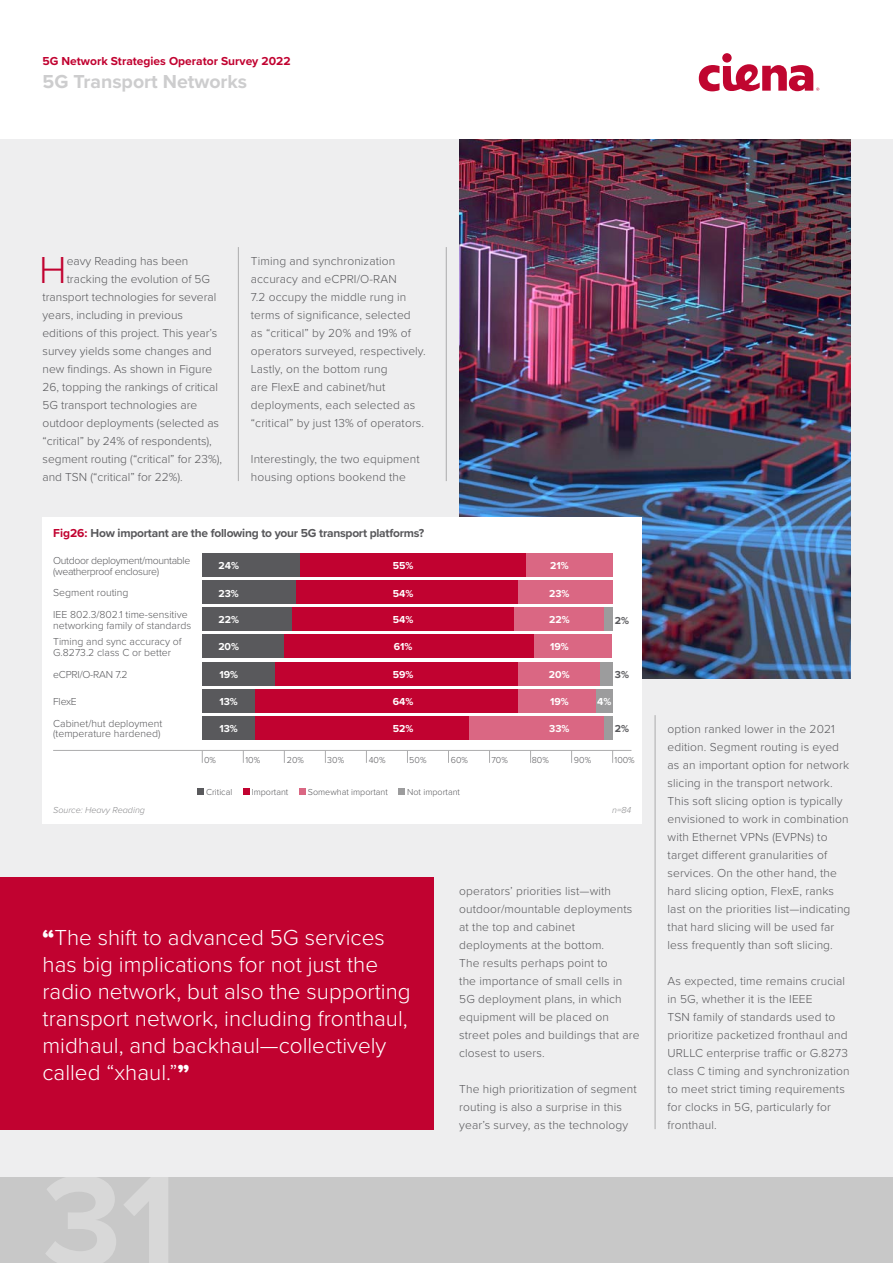
<style>
.page{position:relative;width:893px;height:1263px;background:#fff}
.page>*{position:absolute;margin:0;border:0;box-sizing:border-box;transform-origin:0 0}
.t1{font:300 39px "Proxima Nova";color:#c10230}
.t2{font:300 22.5px/27px "Proxima Nova";color:#fff}
.t3{font:700 19.5px "Proxima Nova";color:#cdcdce}
.t4{font:300 12px/18px "Proxima Nova";letter-spacing:.01em;color:#59595c}
.t5{font:700 12px "Proxima Nova";letter-spacing:-.02em;color:#59595c}
.t6{font:700 12px "Proxima Nova";color:#c10230}
.t7{font:300 10.5px/10.5px "Proxima Nova";color:#59595c}
.t8{font:700 10.5px "Proxima Nova";color:#fff}
.t9{font:300 10.5px/10.5px "Proxima Nova";letter-spacing:-.03em;color:#59595c}
.t10{font:300 10.5px "Proxima Nova";letter-spacing:-.02em;color:#59595c}
.t11{font:700 10.5px "Proxima Nova";color:#59595c}
.t12{font:300 9px "Proxima Nova";color:#59595c}
.t13{font:italic 300 9px "Proxima Nova";color:#8b8b8d}
.s1{color:#c10230}
.s2{font-weight:900}
</style>
<div class="page">
<div style="left:0;top:139px;width:893px;height:1124px;background:#eeeeef"></div>
<img style="left:459px;top:139px;width:391px;height:539px">
<div style="left:43px;top:517px;width:599px;height:306px;background:#fff"></div>
<svg style="left:722px;top:53px;width:10px;height:10px"></svg>
<svg style="left:699px;top:64px;width:120px;height:27px"></svg>
<hr style="left:446px;top:247px;width:1px;height:234px;background:#acacad">
<hr style="left:238px;top:247px;width:1px;height:234px;background:#acacad">
<hr style="left:655px;top:715px;width:1px;height:414px;background:#acacad">
<svg style="left:202px;top:751px;width:1px;height:12px"></svg>
<svg style="left:243px;top:751px;width:1px;height:12px"></svg>
<svg style="left:407px;top:751px;width:1px;height:12px"></svg>
<svg style="left:489px;top:751px;width:1px;height:12px"></svg>
<svg style="left:325px;top:751px;width:1px;height:12px"></svg>
<svg style="left:612px;top:751px;width:1px;height:12px"></svg>
<svg style="left:530px;top:751px;width:1px;height:12px"></svg>
<svg style="left:448px;top:751px;width:1px;height:12px"></svg>
<svg style="left:366px;top:751px;width:1px;height:12px"></svg>
<svg style="left:284px;top:751px;width:1px;height:12px"></svg>
<svg style="left:571px;top:751px;width:1px;height:12px"></svg>
<hr style="left:53px;top:750px;width:578px;height:1px;background:#acacad">
<div style="left:0;top:877px;width:434px;height:252px;background:#c10230"></div>
<div style="left:197px;top:789px;width:7px;height:6px;background:#59595c"></div>
<svg style="left:243px;top:789px;width:6px;height:6px"></svg>
<svg style="left:299px;top:789px;width:6px;height:6px"></svg>
<div style="left:398px;top:789px;width:7px;height:6px;background:#9c9c9d"></div>
<div style="left:202px;top:580px;width:94px;height:24px;background:#59595c"></div>
<div style="left:202px;top:662px;width:74px;height:23px;background:#59595c"></div>
<div style="left:202px;top:553px;width:99px;height:24px;background:#59595c"></div>
<div style="left:202px;top:634px;width:82px;height:24px;background:#59595c"></div>
<div style="left:202px;top:716px;width:53px;height:23px;background:#59595c"></div>
<div style="left:202px;top:607px;width:90px;height:24px;background:#59595c"></div>
<div style="left:202px;top:689px;width:53px;height:23px;background:#59595c"></div>
<div style="left:296px;top:580px;width:222px;height:24px;background:#c10230"></div>
<div style="left:276px;top:662px;width:242px;height:23px;background:#c10230"></div>
<div style="left:301px;top:553px;width:225px;height:24px;background:#c10230"></div>
<div style="left:284px;top:634px;width:250px;height:24px;background:#c10230"></div>
<div style="left:255px;top:716px;width:214px;height:23px;background:#c10230"></div>
<div style="left:292px;top:607px;width:222px;height:24px;background:#c10230"></div>
<div style="left:255px;top:689px;width:263px;height:23px;background:#c10230"></div>
<div style="left:518px;top:580px;width:94px;height:24px;background:#da6783"></div>
<div style="left:518px;top:662px;width:82px;height:23px;background:#da6783"></div>
<div style="left:526px;top:553px;width:86px;height:24px;background:#da6783"></div>
<div style="left:534px;top:634px;width:78px;height:24px;background:#da6783"></div>
<div style="left:469px;top:716px;width:135px;height:23px;background:#da6783"></div>
<div style="left:514px;top:607px;width:90px;height:24px;background:#da6783"></div>
<div style="left:518px;top:689px;width:78px;height:23px;background:#da6783"></div>
<div style="left:600px;top:662px;width:12px;height:23px;background:#9c9c9d"></div>
<div style="left:604px;top:716px;width:8px;height:23px;background:#9c9c9d"></div>
<div style="left:604px;top:607px;width:8px;height:24px;background:#9c9c9d"></div>
<div style="left:596px;top:689px;width:16px;height:23px;background:#9c9c9d"></div>
<div style="left:0;top:1178px;width:893px;height:85px;background:#c8c8c8"></div>
<p class="t6" style="left:43px;top:52px;width:250px">5G Network Strategies Operator Survey 2022</p>
<h3 class="t3" style="left:43px;top:67px;width:206px">5G Transport Networks</h3>
<h1 class="t1" style="left:39px;top:241px;width:29px">H</h1>
<p class="t4" style="left:67px;top:251px;width:123px">eavy Reading has been</p>
<p class="t4" style="left:67px;top:269px;width:145px">tracking the evolution of 5G</p>
<p class="t4" style="left:43px;top:287px;width:175px">transport technologies for several</p>
<p class="t4" style="left:43px;top:305px;width:142px">years, including in previous</p>
<p class="t4" style="left:43px;top:323px;width:176px">editions of this project. This year’s</p>
<p class="t4" style="left:43px;top:341px;width:171px">survey yields some changes and</p>
<p class="t4" style="left:43px;top:359px;width:171px">new findings. As shown in Figure</p>
<p class="t4" style="left:43px;top:377px;width:177px">26, topping the rankings of critical</p>
<p class="t4" style="left:43px;top:395px;width:156px">5G transport technologies are</p>
<p class="t4" style="left:43px;top:413px;width:178px">outdoor deployments (selected as</p>
<p class="t4" style="left:43px;top:431px;width:171px">“critical” by 24% of respondents),</p>
<p class="t4" style="left:43px;top:449px;width:181px">segment routing (“critical” for 23%),</p>
<p class="t4" style="left:43px;top:467px;width:142px">and TSN (“critical” for 22%).</p>
<p class="t4" style="left:251px;top:251px;width:176px">Timing and synchronization accuracy and eCPRI/O-RAN<br>7.2 occupy the middle rung in terms of significance, selected<br>as “critical” by 20% and 19% of operators surveyed, respectively.<br>Lastly, on the bottom rung<br>are FlexE and cabinet/hut deployments, each selected as “critical” by just 13% of operators.</p>
<p class="t4" style="left:251px;top:449px;width:170px">Interestingly, the two equipment housing options bookend the</p>
<p class="t5" style="left:53px;top:524px;width:373px"><span class="s1">Fig26:</span> How important are the following to your 5G transport platforms?</p>
<p class="t9" style="left:53px;top:555px;width:139px">Outdoor deployment/mountable (weatherproof enclosure)</p>
<p class="t7" style="left:53px;top:587px;width:77px">Segment routing</p>
<p class="t7" style="left:53px;top:609px;width:140px">IEE 802.3/802.1 time-sensitive networking family of standards</p>
<p class="t8" style="left:218px;top:558px;width:22px">24%</p>
<p class="t8" style="left:393px;top:558px;width:22px">55%</p>
<p class="t8" style="left:550px;top:558px;width:20px">21%</p>
<p class="t8" style="left:218px;top:585px;width:22px">23%</p>
<p class="t8" style="left:393px;top:585px;width:22px">54%</p>
<p class="t8" style="left:549px;top:585px;width:22px">23%</p>
<p class="t8" style="left:218px;top:612px;width:22px">22%</p>
<p class="t8" style="left:393px;top:612px;width:22px">54%</p>
<p class="t8" style="left:549px;top:612px;width:22px">22%</p>
<p class="t7" style="left:53px;top:636px;width:130px">Timing and sync accuracy of<br>G.8273.2 class C or better</p>
<p class="t8" style="left:218px;top:639px;width:22px">20%</p>
<p class="t8" style="left:394px;top:639px;width:20px">61%</p>
<p class="t8" style="left:550px;top:639px;width:20px">19%</p>
<p class="t10" style="left:53px;top:667px;width:76px">eCPRI/O-RAN 7.2</p>
<p class="t8" style="left:219px;top:667px;width:20px">19%</p>
<p class="t8" style="left:393px;top:667px;width:22px">59%</p>
<p class="t8" style="left:549px;top:667px;width:22px">20%</p>
<p class="t7" style="left:53px;top:695px;width:25px">FlexE</p>
<p class="t8" style="left:219px;top:694px;width:20px">13%</p>
<p class="t8" style="left:393px;top:694px;width:22px">64%</p>
<p class="t8" style="left:550px;top:694px;width:20px">19%</p>
<p class="t7" style="left:53px;top:717px;width:111px">Cabinet/hut deployment (temperature hardened)</p>
<p class="t8" style="left:219px;top:721px;width:20px">13%</p>
<p class="t8" style="left:393px;top:721px;width:22px">52%</p>
<p class="t8" style="left:549px;top:721px;width:22px">33%</p>
<p class="t11" style="left:615px;top:612px;width:16px">2%</p>
<p class="t11" style="left:615px;top:666px;width:16px">3%</p>
<p class="t8" style="left:597px;top:694px;width:16px">4%</p>
<p class="t11" style="left:615px;top:721px;width:16px">2%</p>
<p class="t12" style="left:204px;top:753px;width:13px">0%</p>
<p class="t12" style="left:245px;top:753px;width:16px">10%</p>
<p class="t12" style="left:287px;top:753px;width:19px">20%</p>
<p class="t12" style="left:327px;top:753px;width:18px">30%</p>
<p class="t12" style="left:369px;top:753px;width:18px">40%</p>
<p class="t12" style="left:409px;top:753px;width:19px">50%</p>
<p class="t12" style="left:451px;top:753px;width:19px">60%</p>
<p class="t12" style="left:491px;top:753px;width:18px">70%</p>
<p class="t12" style="left:532px;top:753px;width:19px">80%</p>
<p class="t12" style="left:574px;top:753px;width:19px">90%</p>
<p class="t12" style="left:615px;top:753px;width:22px">100%</p>
<p class="t13" style="left:53px;top:803px;width:93px">Source: Heavy Reading</p>
<p class="t12" style="left:206px;top:785px;width:28px">Critical</p>
<p class="t12" style="left:252px;top:785px;width:38px">Important</p>
<p class="t12" style="left:308px;top:785px;width:82px">Somewhat important</p>
<p class="t12" style="left:407px;top:785px;width:54px">Not important</p>
<p class="t13" style="left:612px;top:803px;width:21px">n=84</p>
<h2 class="t2" style="left:43px;top:922px;width:370px"><span class="s2">“</span>The shift to advanced 5G services has big implications for not just the radio network, but also the supporting transport network, including fronthaul, midhaul, and backhaul—collectively called “xhaul.”<span class="s2">”</span></h2>
<p class="t4" style="left:459px;top:881px;width:182px">operators’ priorities list—with outdoor/mountable deployments at the top and cabinet deployments at the bottom.<br>The results perhaps point to<br>the importance of small cells in<br>5G deployment plans, in which equipment will be placed on street poles and buildings that are closest to users.</p>
<p class="t4" style="left:459px;top:1079px;width:179px">The high prioritization of segment routing is also a surprise in this year’s survey, as the technology</p>
<p class="t4" style="left:668px;top:719px;width:184px">option ranked lower in the 2021 edition. Segment routing is eyed as an important option for network slicing in the transport network.<br>This soft slicing option is typically envisioned to work in combination with Ethernet VPNs (EVPNs) to target different granularities of services. On the other hand, the hard slicing option, FlexE, ranks last on the priorities list—indicating that hard slicing will be used far less frequently than soft slicing.</p>
<p class="t4" style="left:668px;top:971px;width:183px">As expected, time remains crucial in 5G, whether it is the IEEE<br>TSN family of standards used to prioritize packetized fronthaul and<br>URLLC enterprise traffic or G.8273 class C timing and synchronization to meet strict timing requirements for clocks in 5G, particularly for fronthaul.</p>
</div>
